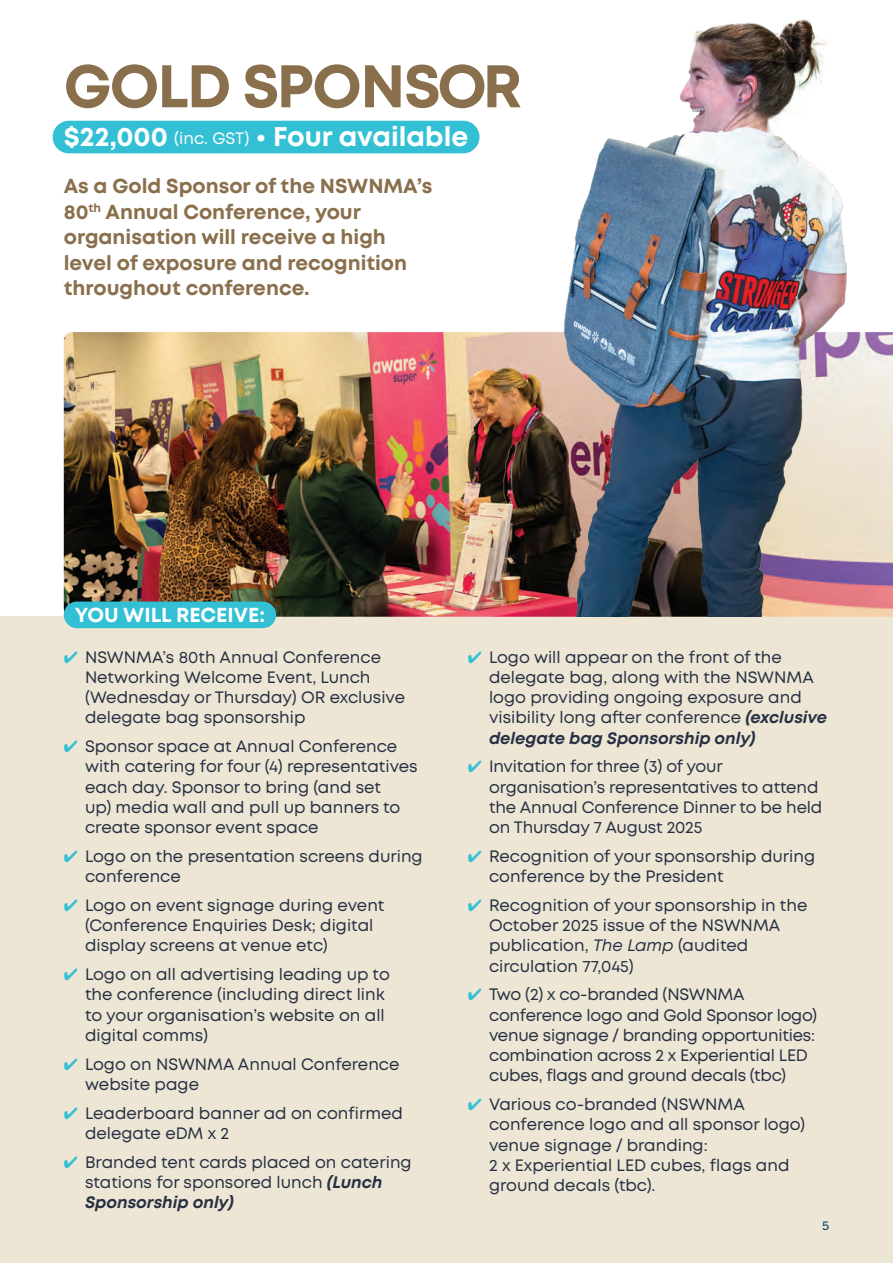
<style>
.page{position:relative;width:893px;height:1263px;background:#fff}
.page>*{position:absolute;margin:0;border:0;box-sizing:border-box;transform-origin:0 0}
.t1{font:700 60px "Mont";letter-spacing:-.03em;color:#8a6f4c}
.t2{font:700 27px "Mont";color:#fff}
.t3{font:700 20.25px/25.5px "Mont";color:#8a6f4c}
.t4{font:700 20.25px "Mont";color:#fff}
.t5{font:16.5px/20.2px "Mont";color:#273043}
.t6{font:12.75px "Basic Sans";color:#0f3f63}
.s1{font-weight:400;font-size:16.5px}
.s2{color:#33c0d4}
.s3{font-weight:700;font-style:italic}
.s4{font-style:italic}
</style>
<div class="page">
<div style="left:53px;top:121px;width:426px;height:32px;background:#33c0d4;border-radius:16px"></div>
<div style="left:0;top:617px;width:893px;height:646px;background:#ede6d5"></div>
<img style="left:64px;top:332px;width:829px;height:285px">
<img style="left:558px;top:19px;width:289px;height:598px">
<div style="left:64px;top:601px;width:212px;height:27px;background:#33c0d4;border-radius:13px"></div>
<h1 class="t1" style="left:64px;top:47px;width:460px">GOLD SPONSOR</h1>
<h2 class="t2" style="left:64px;top:119px;width:406px">$22,000 <span class="s1">(inc. GST)</span> • Four available</h2>
<p class="t3" style="left:64px;top:174px;width:370px">As a Gold Sponsor of the NSWNMA’s<br>80<sup>th</sup> Annual Conference, your organisation will receive a high level of exposure and recognition throughout conference.</p>
<p class="t4" style="left:75px;top:601px;width:192px">YOU WILL RECEIVE:</p>
<p class="t5" style="left:85px;top:647px;width:322px;text-indent:-21px"><span class="s2">✔</span> NSWNMA’s 80th Annual Conference<br>Networking Welcome Event, Lunch (Wednesday or Thursday) OR exclusive delegate bag sponsorship</p>
<p class="t5" style="left:85px;top:736px;width:334px;text-indent:-21px"><span class="s2">✔</span> Sponsor space at Annual Conference with catering for four (4) representatives each day. Sponsor to bring (and set<br>up) media wall and pull up banners to create sponsor event space</p>
<p class="t5" style="left:85px;top:846px;width:339px;text-indent:-21px"><span class="s2">✔</span> Logo on the presentation screens during conference</p>
<p class="t5" style="left:85px;top:895px;width:301px;text-indent:-21px"><span class="s2">✔</span> Logo on event signage during event (Conference Enquiries Desk; digital display screens at venue etc)</p>
<p class="t5" style="left:85px;top:964px;width:306px;text-indent:-21px"><span class="s2">✔</span> Logo on all advertising leading up to the conference (including direct link to your organisation’s website on all digital comms)</p>
<p class="t5" style="left:85px;top:1054px;width:316px;text-indent:-21px"><span class="s2">✔</span> Logo on NSWNMA Annual Conference website page</p>
<p class="t5" style="left:85px;top:1103px;width:319px;text-indent:-21px"><span class="s2">✔</span> Leaderboard banner ad on confirmed delegate eDM x 2</p>
<p class="t5" style="left:85px;top:1152px;width:328px;text-indent:-21px"><span class="s2">✔</span> Branded tent cards placed on catering stations for sponsored lunch <span class="s3">(Lunch<br>Sponsorship only)</span></p>
<p class="t5" style="left:489px;top:647px;width:340px;text-indent:-21px"><span class="s2">✔</span> Logo will appear on the front of the delegate bag, along with the NSWNMA logo providing ongoing exposure and visibility long after conference <span class="s3">(exclusive delegate bag Sponsorship only)</span></p>
<p class="t5" style="left:489px;top:756px;width:335px;text-indent:-21px"><span class="s2">✔</span> Invitation for three (3) of your organisation’s representatives to attend the Annual Conference Dinner to be held on Thursday 7 August 2025</p>
<p class="t5" style="left:489px;top:846px;width:328px;text-indent:-21px"><span class="s2">✔</span> Recognition of your sponsorship during conference by the President</p>
<p class="t5" style="left:489px;top:895px;width:320px;text-indent:-21px"><span class="s2">✔</span> Recognition of your sponsorship in the<br>October 2025 issue of the NSWNMA publication, <span class="s4">The Lamp</span> (audited circulation 77,045)</p>
<p class="t5" style="left:489px;top:984px;width:330px;text-indent:-21px"><span class="s2">✔</span> Two (2) x co-branded (NSWNMA conference logo and Gold Sponsor logo) venue signage / branding opportunities: combination across 2 x Experiential LED cubes, flags and ground decals (tbc)</p>
<p class="t5" style="left:489px;top:1094px;width:318px;text-indent:-21px"><span class="s2">✔</span> Various co-branded (NSWNMA conference logo and all sponsor logo) venue signage / branding:<br>2 x Experiential LED cubes, flags and ground decals (tbc).</p>
<p class="t6" style="left:822px;top:1218px;width:9px">5</p>
</div>
